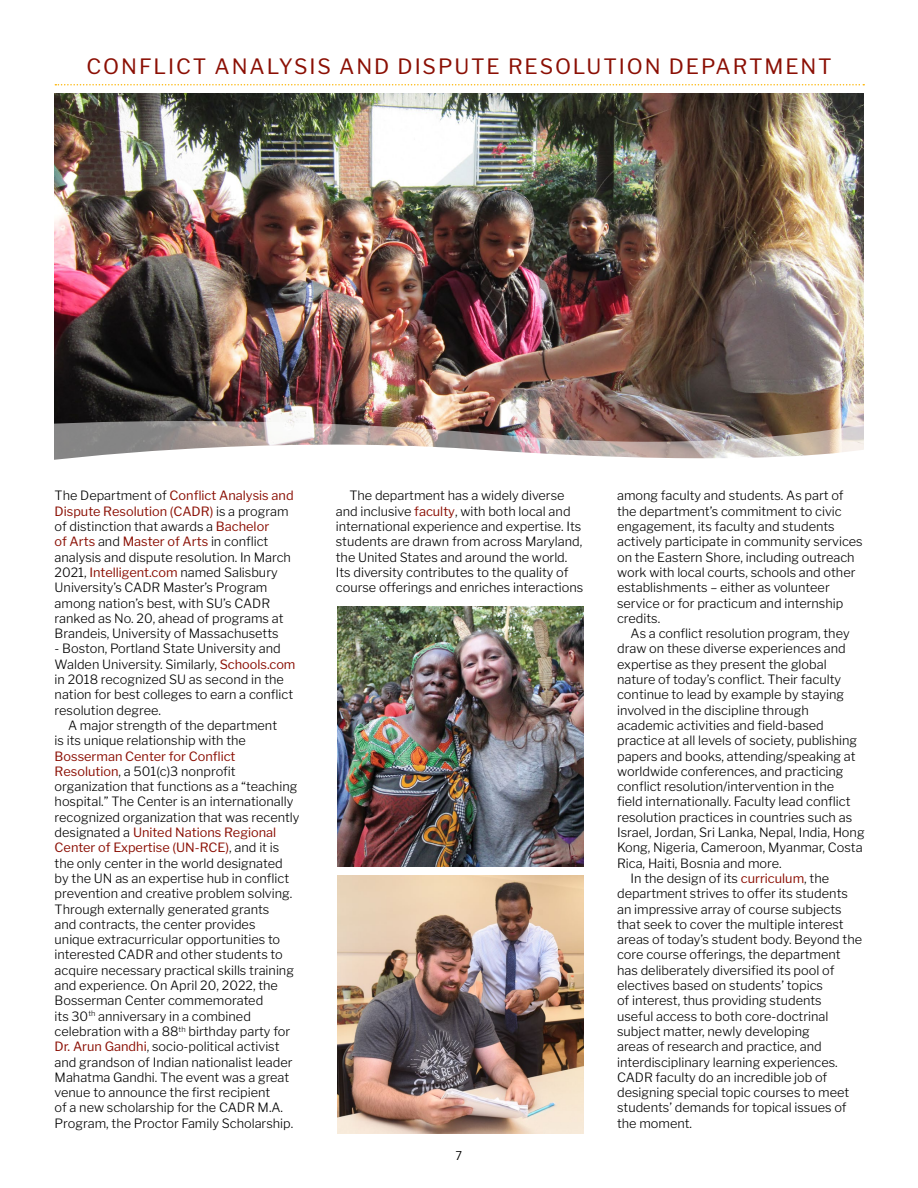
<style>
.page{position:relative;width:918px;height:1188px;background:#fff}
.page>*{position:absolute;margin:0;border:0;box-sizing:border-box;transform-origin:0 0}
.Page_Header{font:21px "Libre Franklin";letter-spacing:.09em;color:#8b0f04}
.t1{font:300 12.75px/15.3px "Libre Franklin";color:#000}
.t2{font:12.75px "Avenir";color:#000}
.s1{font-weight:400;color:#8b0f04}
</style>
<div class="page">
<img style="left:54px;top:93px;width:810px;height:328px">
<img style="left:54px;top:421px;width:810px;height:13px">
<svg style="left:54px;top:434px;width:810px;height:336px"></svg>
<img style="left:337px;top:607px;width:246px;height:260px">
<img style="left:337px;top:876px;width:246px;height:258px">
<svg style="left:55px;top:84px;width:809px;height:2px"></svg>
<p class="Page_Header" style="left:87px;top:54px;width:747px">CONFLICT ANALYSIS AND DISPUTE RESOLUTION DEPARTMENT</p>
<p class="t1" style="left:55px;top:488px;width:241px">The Department of <span class="s1">Conflict Analysis and Dispute Resolution (CADR)</span> is a program of distinction that awards a <span class="s1">Bachelor<br>of Arts</span> and <span class="s1">Master of Arts</span> in conflict analysis and dispute resolution. In March 2021, <span class="s1">Intelligent.com</span> named Salisbury University’s CADR Master’s Program among nation’s best, with SU’s CADR ranked as No. 20, ahead of programs at Brandeis, University of Massachusetts</p>
<p class="t1" style="left:55px;top:641px;width:242px">- Boston, Portland State University and Walden University. Similarly, <span class="s1">Schools.com </span>in 2018 recognized SU as second in the nation for best colleges to earn a conflict resolution degree.</p>
<p class="t1" style="left:55px;top:718px;width:246px;text-indent:14px">A major strength of the department<br>is its unique relationship with the <span class="s1">Bosserman Center for Conflict Resolution</span>, a 501(c)3 nonprofit organization that functions as a “teaching hospital.” The Center is an internationally recognized organization that was recently designated a <span class="s1">United Nations Regional Center of Expertise (UN-RCE)</span>, and it is the only center in the world designated by the UN as an expertise hub in conflict prevention and creative problem solving.<br>Through externally generated grants<br>and contracts, the center provides<br>unique extracurricular opportunities to interested CADR and other students to acquire necessary practical skills training and experience. On April 20, 2022, the Bosserman Center commemorated<br>its 30<sup>th</sup> anniversary in a combined celebration with a 88<sup>th</sup> birthday party for <span class="s1">Dr. Arun Gandhi</span>, socio-political activist and grandson of Indian nationalist leader Mahatma Gandhi. The event was a great venue to announce the first recipient<br>of a new scholarship for the CADR M.A.<br>Program, the Proctor Family Scholarship.</p>
<p class="t1" style="left:336px;top:488px;width:249px;text-indent:14px">The department has a widely diverse and inclusive <span class="s1">faculty</span>, with both local and international experience and expertise. Its students are drawn from across Maryland, the United States and around the world.<br>Its diversity contributes to the quality of course offerings and enriches interactions</p>
<p class="t1" style="left:617px;top:488px;width:247px">among faculty and students. As part of the department’s commitment to civic engagement, its faculty and students actively participate in community services on the Eastern Shore, including outreach work with local courts, schools and other establishments – either as volunteer service or for practicum and internship credits.</p>
<p class="t1" style="left:617px;top:626px;width:249px;text-indent:14px">As a conflict resolution program, they draw on these diverse experiences and expertise as they present the global nature of today’s conflict. Their faculty continue to lead by example by staying involved in the discipline through academic activities and field-based practice at all levels of society, publishing papers and books, attending/speaking at worldwide conferences, and practicing conflict resolution/intervention in the<br>field internationally. Faculty lead conflict resolution practices in countries such as Israel, Jordan, Sri Lanka, Nepal, India, Hong Kong, Nigeria, Cameroon, Myanmar, Costa Rica, Haiti, Bosnia and more.</p>
<p class="t1" style="left:617px;top:871px;width:247px;text-indent:14px">In the design of its <span class="s1">curriculum</span>, the department strives to offer its students an impressive array of course subjects that seek to cover the multiple interest areas of today’s student body. Beyond the core course offerings, the department has deliberately diversified its pool of electives based on students’ topics<br>of interest, thus providing students<br>useful access to both core-doctrinal subject matter, newly developing<br>areas of research and practice, and interdisciplinary learning experiences.<br>CADR faculty do an incredible job of designing special topic courses to meet students’ demands for topical issues of the moment.</p>
<p class="t2" style="left:456px;top:1148px;width:9px">7</p>
</div>
